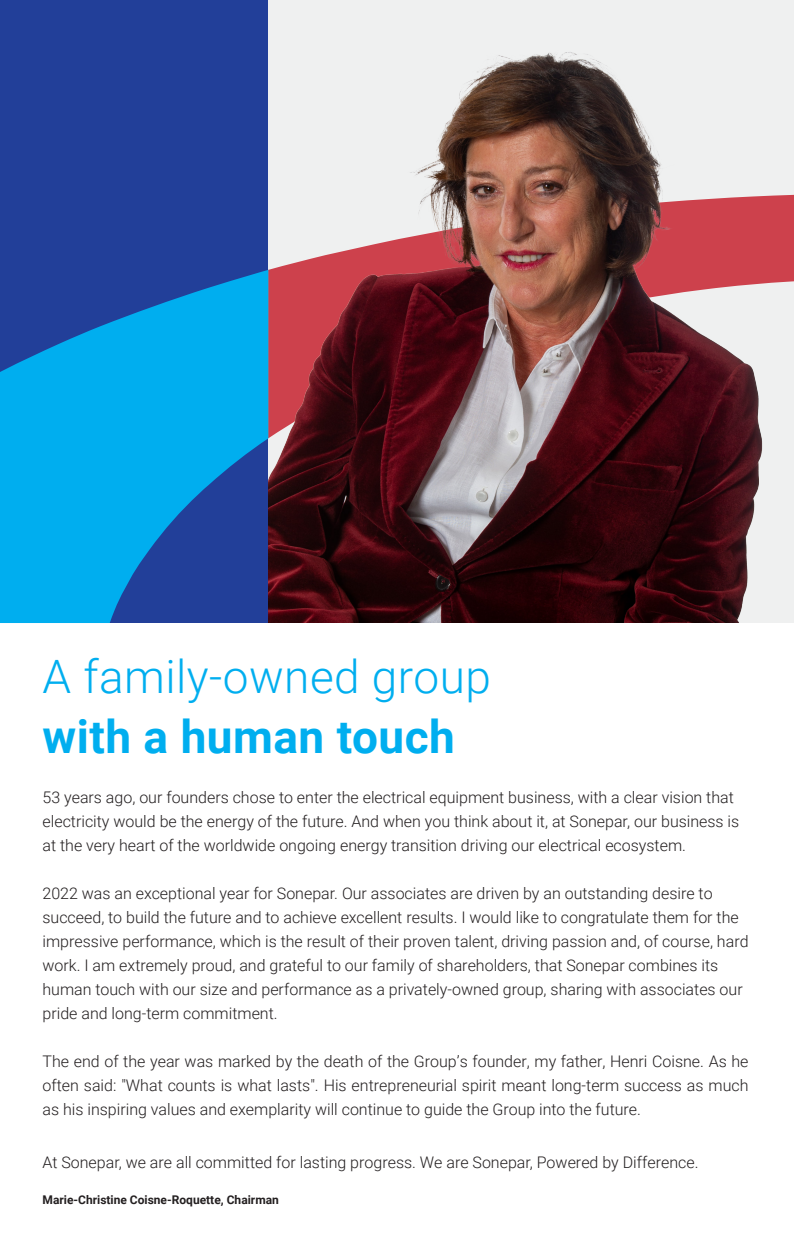
<style>
.page{position:relative;width:794px;height:1248px;background:#fff}
.page>*{position:absolute;margin:0;border:0;box-sizing:border-box;transform-origin:0 0}
.t1{font:300 46px/60px "Roboto";letter-spacing:.01em;color:#00aeef}
.t2{font:300 16px/24px "Roboto";color:#231f20}
.t3{font:700 12px "Roboto";color:#231f20}
.s1{font-weight:700}
</style>
<div class="page">
<hr style="left:793px;top:624px;width:1px;height:623px;background:#cd414c">
<div style="left:0;top:0;width:268px;height:623px;background:#223f99"></div>
<svg style="left:0;top:270px;width:268px;height:353px;fill:#00aeef"></svg>
<img style="left:268px;top:0;width:526px;height:623px">
<p class="t1" style="left:43px;top:644px;width:450px">A family-owned group <span class="s1">with a human touch</span></p>
<p class="t2" style="left:43px;top:784px;width:698px">53 years ago, our founders chose to enter the electrical equipment business, with a clear vision that electricity would be the energy of the future. And when you think about it, at Sonepar, our business is at the very heart of the worldwide ongoing energy transition driving our electrical ecosystem.</p>
<p class="t2" style="left:43px;top:880px;width:707px">2022 was an exceptional year for Sonepar. Our associates are driven by an outstanding desire to succeed, to build the future and to achieve excellent results. I would like to congratulate them for the impressive performance, which is the result of their proven talent, driving passion and, of course, hard work. I am extremely proud, and grateful to our family of shareholders, that Sonepar combines its human touch with our size and performance as a privately-owned group, sharing with associates our pride and long-term commitment.</p>
<p class="t2" style="left:43px;top:1048px;width:707px;text-align:justify">The end of the year was marked by the death of the Group’s founder, my father, Henri Coisne. As he often said: "What counts is what lasts". His entrepreneurial spirit meant long-term success as much as his inspiring values and exemplarity will continue to guide the Group into the future.</p>
<p class="t2" style="left:43px;top:1149px;width:657px">At Sonepar, we are all committed for lasting progress. We are Sonepar, Powered by Difference.</p>
<p class="t3" style="left:43px;top:1190px;width:238px">Marie-Christine Coisne-Roquette, Chairman</p>
</div>
